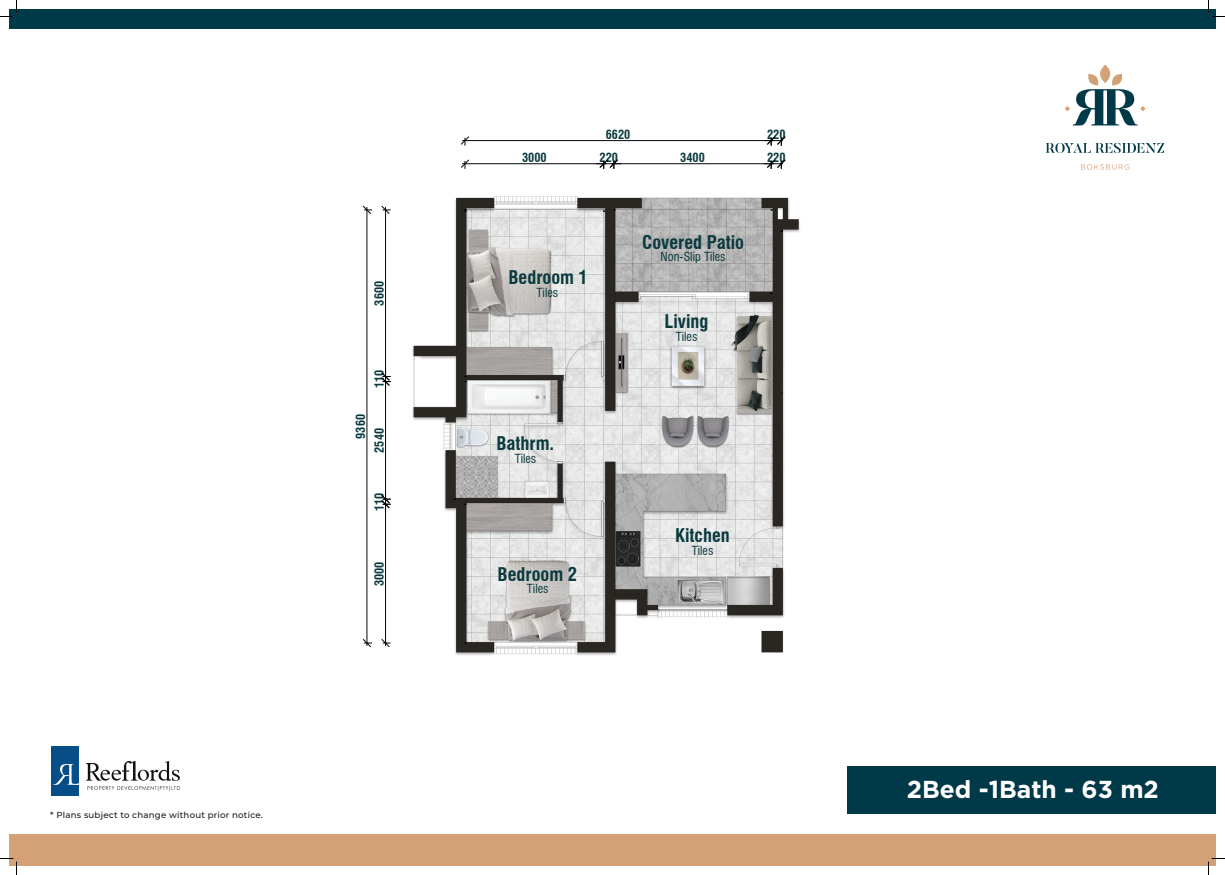
<style>
.page{position:relative;width:1225px;height:875px;background:#fff}
.page>*{position:absolute;margin:0;border:0;box-sizing:border-box;transform-origin:0 0}
.t1{font:700 24.5px "Gotham";color:#fff}
.t2{font:700 condensed 18.45px "Swiss 721 BT";color:#0b3a3f}
.t3{font:700 condensed 12.25px "Swiss 721 BT";letter-spacing:.005em;color:#0b3a3f}
.t4{font:condensed 12.25px "Swiss 721 BT";color:#0b3a3f}
.t5{font:500 8.65px "Montserrat";letter-spacing:.025em;color:#17191a}
</style>
<div class="page">
<div style="left:9px;top:9px;width:1207px;height:20px;background:#003a49"></div>
<div style="left:9px;top:834px;width:1207px;height:31px;background:#d4a076"></div>
<div style="left:847px;top:766px;width:369px;height:47px;background:#003a49"></div>
<svg style="left:1046px;top:143px;width:118px;height:10px"></svg>
<svg style="left:1065px;top:65px;width:80px;height:60px"></svg>
<svg style="left:1081px;top:164px;width:48px;height:6px"></svg>
<div style="left:51px;top:746px;width:27px;height:50px;background:#074d87"></div>
<svg style="left:53px;top:764px;width:26px;height:21px"></svg>
<svg style="left:86px;top:761px;width:94px;height:30px"></svg>
<img style="left:362px;top:136px;width:566px;height:678px">
<hr style="left:367px;top:208px;width:1px;height:437px;background:#05060a">
<svg style="left:363px;top:206px;width:9px;height:8px"></svg>
<svg style="left:363px;top:639px;width:9px;height:8px"></svg>
<hr style="left:385px;top:208px;width:1px;height:171px;background:#05060a">
<svg style="left:382px;top:206px;width:8px;height:8px"></svg>
<hr style="left:385px;top:379px;width:1px;height:122px;background:#05060a">
<svg style="left:382px;top:369px;width:8px;height:19px"></svg>
<hr style="left:385px;top:502px;width:1px;height:143px;background:#05060a">
<svg style="left:382px;top:492px;width:8px;height:19px"></svg>
<svg style="left:382px;top:639px;width:8px;height:8px"></svg>
<hr style="left:612px;top:164px;width:161px;height:1px;background:#05060a">
<svg style="left:764px;top:160px;width:21px;height:8px"></svg>
<hr style="left:463px;top:140px;width:310px;height:1px;background:#05060a">
<svg style="left:461px;top:137px;width:8px;height:8px"></svg>
<svg style="left:764px;top:137px;width:21px;height:8px"></svg>
<hr style="left:463px;top:164px;width:143px;height:1px;background:#05060a">
<svg style="left:461px;top:160px;width:8px;height:8px"></svg>
<svg style="left:597px;top:160px;width:24px;height:8px"></svg>
<svg style="left:0;top:0;width:17px;height:17px"></svg>
<svg style="left:0;top:858px;width:17px;height:17px"></svg>
<svg style="left:1208px;top:0;width:17px;height:17px"></svg>
<svg style="left:1208px;top:858px;width:17px;height:17px"></svg>
<p class="t5" style="left:50px;top:808px;width:214px">* Plans subject to change without prior notice.</p>
<p class="t3" style="left:372px;top:305px;width:26px;rotate:-90deg">3600</p>
<p class="t3" style="left:372px;top:388px;width:20px;rotate:-90deg">110</p>
<p class="t3" style="left:353px;top:439px;width:26px;rotate:-90deg">9360</p>
<p class="t3" style="left:372px;top:453px;width:26px;rotate:-90deg">2540</p>
<p class="t3" style="left:372px;top:511px;width:20px;rotate:-90deg">110</p>
<p class="t3" style="left:372px;top:586px;width:26px;rotate:-90deg">3000</p>
<p class="t3" style="left:606px;top:127px;width:26px">6620</p>
<p class="t3" style="left:522px;top:150px;width:26px">3000</p>
<p class="t3" style="left:600px;top:150px;width:20px">220</p>
<p class="t3" style="left:680px;top:150px;width:26px">3400</p>
<p class="t3" style="left:767px;top:127px;width:20px">220</p>
<p class="t3" style="left:767px;top:150px;width:20px">220</p>
<p class="t2" style="left:508px;top:266px;width:81px">Bedroom 1</p>
<p class="t4" style="left:537px;top:285px;width:23px">Tiles</p>
<p class="t2" style="left:642px;top:231px;width:103px">Covered Patio</p>
<p class="t4" style="left:661px;top:250px;width:67px">Non-Slip Tiles</p>
<p class="t2" style="left:664px;top:310px;width:46px">Living</p>
<p class="t4" style="left:676px;top:329px;width:23px">Tiles</p>
<p class="t2" style="left:496px;top:433px;width:59px">Bathrm.</p>
<p class="t4" style="left:515px;top:451px;width:23px">Tiles</p>
<p class="t2" style="left:498px;top:563px;width:81px">Bedroom 2</p>
<p class="t4" style="left:527px;top:582px;width:23px">Tiles</p>
<p class="t2" style="left:675px;top:524px;width:56px">Kitchen</p>
<p class="t4" style="left:692px;top:543px;width:23px">Tiles</p>
<h1 class="t1" style="left:907px;top:775px;width:253px">2Bed -1Bath - 63 m2</h1>
</div>
